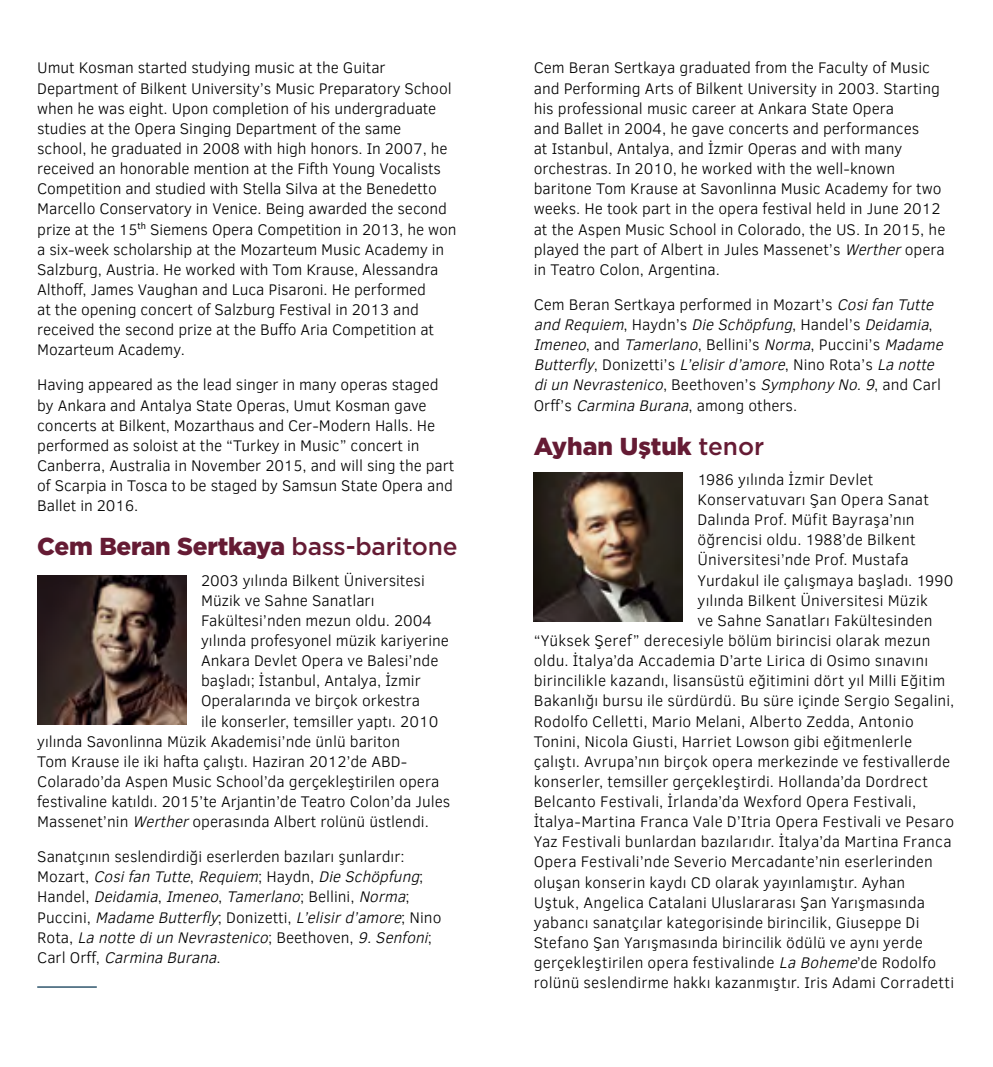
<style>
.page{position:relative;width:993px;height:1067px;background:#fff}
.page>*{position:absolute;margin:0;border:0;box-sizing:border-box;transform-origin:0 0}
.t1{font:900 24.5px "Gotham";letter-spacing:-.01em;color:#651b34}
.t2{font:300 15.75px/20.1px "Clear Sans";color:#000}
.t3{font:italic 300 15.75px/20.1px "Clear Sans";color:#000}
.s1{font-weight:500}
.s2{font-style:italic}
.s3{font-style:normal}
</style>
<div class="page">
<hr style="left:37px;top:986px;width:60px;height:2px;background:#4e6f82">
<img style="left:37px;top:575px;width:149px;height:149px">
<img style="left:533px;top:473px;width:149px;height:148px">
<p class="t2" style="left:37px;top:58px;width:420px">Umut Kosman started studying music at the Guitar Department of Bilkent University’s Music Preparatory School when he was eight. Upon completion of his undergraduate studies at the Opera Singing Department of the same<br>school, he graduated in 2008 with high honors. In 2007, he received an honorable mention at the Fifth Young Vocalists Competition and studied with Stella Silva at the Benedetto Marcello Conservatory in Venice. Being awarded the second prize at the 15<sup>th</sup> Siemens Opera Competition in 2013, he won a six-week scholarship at the Mozarteum Music Academy in Salzburg, Austria. He worked with Tom Krause, Alessandra Althoff, James Vaughan and Luca Pisaroni. He performed<br>at the opening concert of Salzburg Festival in 2013 and received the second prize at the Buffo Aria Competition at Mozarteum Academy.</p>
<p class="t2" style="left:37px;top:375px;width:418px">Having appeared as the lead singer in many operas staged by Ankara and Antalya State Operas, Umut Kosman gave concerts at Bilkent, Mozarthaus and Cer-Modern Halls. He performed as soloist at the “Turkey in Music” concert in Canberra, Australia in November 2015, and will sing the part of Scarpia in Tosca to be staged by Samsun State Opera and Ballet in 2016.</p>
<h1 class="t1" style="left:37px;top:530px;width:421px">Cem Beran Sertkaya <span class="s1">bass-baritone</span></h1>
<p class="t2" style="left:201px;top:570px;width:225px">2003 yılında Bilkent Üniversitesi</p>
<p class="t2" style="left:201px;top:590px;width:175px">Müzik ve Sahne Sanatları</p>
<p class="t2" style="left:201px;top:610px;width:232px">Fakültesi’nden mezun oldu. 2004</p>
<p class="t2" style="left:201px;top:630px;width:249px">yılında profesyonel müzik kariyerine</p>
<p class="t2" style="left:201px;top:650px;width:239px">Ankara Devlet Opera ve Balesi’nde</p>
<p class="t2" style="left:201px;top:670px;width:221px">başladı; İstanbul, Antalya, İzmir</p>
<p class="t2" style="left:201px;top:691px;width:220px">Operalarında ve birçok orkestra</p>
<p class="t2" style="left:201px;top:711px;width:239px">ile konserler, temsiller yaptı. 2010</p>
<p class="t2" style="left:37px;top:731px;width:364px">yılında Savonlinna Müzik Akademisi’nde ünlü bariton</p>
<p class="t2" style="left:37px;top:751px;width:371px">Tom Krause ile iki hafta çalıştı. Haziran 2012’de ABD-</p>
<p class="t2" style="left:37px;top:771px;width:403px">Colarado’da Aspen Music School’da gerçekleştirilen opera</p>
<p class="t2" style="left:37px;top:791px;width:414px">festivaline katıldı. 2015’te Arjantin’de Teatro Colon’da Jules</p>
<p class="t2" style="left:37px;top:811px;width:393px">Massenet’nin <span class="s2">Werther</span>operasında Albert rolünü üstlendi.</p>
<p class="t2" style="left:37px;top:846px;width:405px">Sanatçının seslendirdiği eserlerden bazıları şunlardır:<br>M o z a r t , <span class="s2">Cosifan Tutte</span>, <span class="s2">Requiem</span>; H a y d n , <span class="s2">DieSchöpfung</span>;<br>H a n d e l , <span class="s2">Deidamia</span>, <span class="s2">Imeneo</span>, <span class="s2">Tamerlano</span>; B e l l i n i , <span class="s2">Norma</span>;<br>P u c c i n i , <span class="s2">Madame Butterfly</span>; D o n i z e tt i , <span class="s2">L’elisird’amore</span>; N i n o R o t a , <span class="s2">La nottediun Nevrastenico</span>; B e e t h o v e n , <span class="s2">9.Senfoni</span>; C a r l O rff, <span class="s2">Carmina Burana</span>.</p>
<p class="t2" style="left:533px;top:58px;width:413px">Cem Beran Sertkaya graduated from the Faculty of Music and Performing Arts of Bilkent University in 2003. Starting his professional music career at Ankara State Opera<br>and Ballet in 2004, he gave concerts and performances<br>at Istanbul, Antalya, and İzmir Operas and with many orchestras. In 2010, he worked with the well-known baritone Tom Krause at Savonlinna Music Academy for two weeks. He took part in the opera festival held in June 2012 at the Aspen Music School in Colorado, the US. In 2015, he played the part of Albert in Jules Massenet’s <span class="s2">Werther</span>opera in Teatro Colon, Argentina.</p>
<p class="t3" style="left:533px;top:294px;width:415px"><span class="s3">Cem Beran Sertkaya performed in Mozart’s</span> Cosifan Tutte and Requiem<span class="s3">, H a yd n ’ s</span> DieSchöpfung<span class="s3">, H a n d e l ’ s</span> Deidamia<span class="s3">, </span>Imeneo<span class="s3">, a n d</span> Tamerlano<span class="s3">, B e l l i n i ’ s</span> Norma<span class="s3">, P u c c i n i ’ s</span> Madame Butterfly<span class="s3">, D o n i z e tt i ’ s</span> L’elisird’amore<span class="s3">, N i n o R o t a ’ s</span> La notte diun Nevrastenico<span class="s3">, B e e t h o v e n ’ s</span> SymphonyNo.9<span class="s3">, a n d C a r l Orff’s</span> Carmina Burana<span class="s3">, among others.</span></p>
<h1 class="t1" style="left:533px;top:429px;width:232px">Ayhan Uştuk <span class="s1">tenor</span></h1>
<p class="t2" style="left:697px;top:469px;width:177px">1986 yılında İzmir Devlet</p>
<p class="t2" style="left:697px;top:489px;width:233px">Konservatuvarı Şan Opera Sanat</p>
<p class="t2" style="left:697px;top:509px;width:218px">Dalında Prof. Müfit Bayraşa’nın</p>
<p class="t2" style="left:697px;top:529px;width:219px">öğrencisi oldu. 1988’de Bilkent</p>
<p class="t2" style="left:697px;top:550px;width:213px">Üniversitesi’nde Prof. Mustafa</p>
<p class="t2" style="left:697px;top:570px;width:257px">Yurdakul ile çalışmaya başladı. 1990</p>
<p class="t2" style="left:697px;top:590px;width:232px">yılında Bilkent Üniversitesi Müzik</p>
<p class="t2" style="left:697px;top:610px;width:236px">ve Sahne Sanatları Fakültesinden</p>
<p class="t2" style="left:533px;top:630px;width:398px">“Yüksek Şeref” derecesiyle bölüm birincisi olarak mezun</p>
<p class="t2" style="left:533px;top:650px;width:396px">oldu. İtalya’da Accademia D’arte Lirica di Osimo sınavını</p>
<p class="t2" style="left:533px;top:670px;width:413px">birincilikle kazandı, lisansüstü eğitimini dört yıl Milli Eğitim</p>
<p class="t2" style="left:533px;top:691px;width:422px">Bakanlığı bursu ile sürdürdü. Bu süre içinde Sergio Segalini,</p>
<p class="t2" style="left:533px;top:711px;width:381px">Rodolfo Celletti, Mario Melani, Alberto Zedda, Antonio</p>
<p class="t2" style="left:533px;top:731px;width:380px">Tonini, Nicola Giusti, Harriet Lowson gibi eğitmenlerle</p>
<p class="t2" style="left:533px;top:751px;width:418px">çalıştı. Avrupa’nın birçok opera merkezinde ve festivallerde</p>
<p class="t2" style="left:533px;top:771px;width:396px">konserler, temsiller gerçekleştirdi. Hollanda’da Dordrect</p>
<p class="t2" style="left:533px;top:791px;width:384px">Belcanto Festivali, İrlanda’da Wexford Opera Festivali,</p>
<p class="t2" style="left:533px;top:811px;width:422px">İtalya-Martina Franca Vale D’Itria Opera Festivali ve Pesaro</p>
<p class="t2" style="left:533px;top:831px;width:419px">Yaz Festivali bunlardan bazılarıdır. İtalya’da Martina Franca</p>
<p class="t2" style="left:533px;top:852px;width:400px">Opera Festivali’nde Severio Mercadante’nin eserlerinden</p>
<p class="t2" style="left:533px;top:872px;width:373px">oluşan konserin kaydı CD olarak yayınlamıştır. Ayhan</p>
<p class="t2" style="left:533px;top:892px;width:392px">Uştuk, Angelica Catalani Uluslararası Şan Yarışmasında</p>
<p class="t2" style="left:533px;top:912px;width:387px">yabancı sanatçılar kategorisinde birincilik, Giuseppe Di</p>
<p class="t2" style="left:533px;top:932px;width:390px">Stefano Şan Yarışmasında birincilik ödülü ve aynı yerde</p>
<p class="t2" style="left:533px;top:952px;width:404px">gerçekleştirilen opera festivalinde <span class="s2">La Boheme</span>’de Rodolfo</p>
<p class="t2" style="left:533px;top:972px;width:422px">rolünü seslendirme hakkı kazanmıştır. Iris Adami Corradetti</p>
</div>
